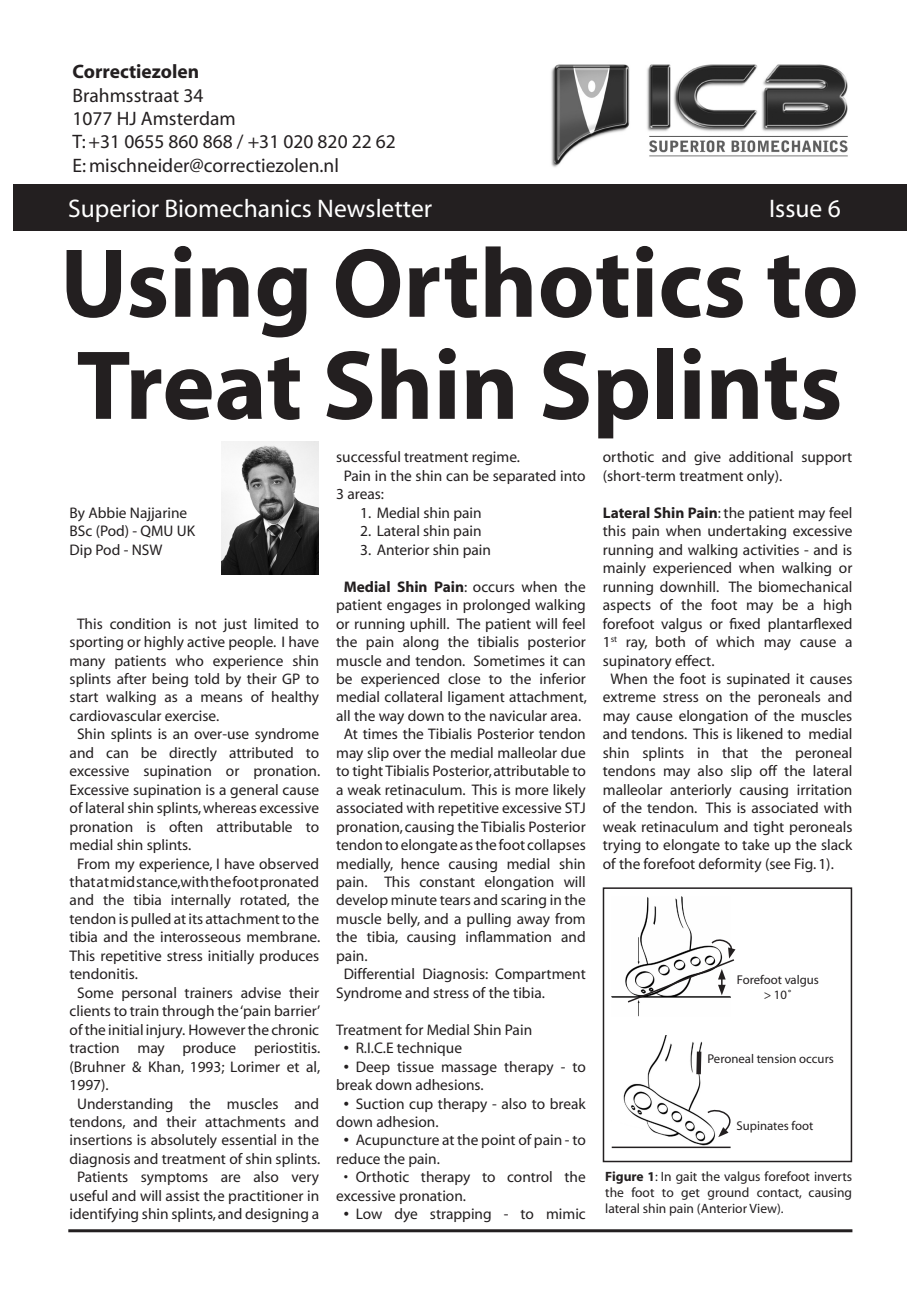
<style>
.page{position:relative;width:919px;height:1289px;background:#fff}
.page>*{position:absolute;margin:0;border:0;box-sizing:border-box;transform-origin:0 0}
.t1{font:700 99px "Myriad";color:#231f20}
.t2{font:25.5px "Myriad";color:#fff}
.t3{font:19.5px "Myriad";color:#231f20}
.t4{font:700 19.5px "Myriad";color:#231f20}
.t5{font:15.3px/18.5px "Myriad";color:#231f20;text-align:justify}
.t6{font:13.5px/16.2px "Myriad";color:#231f20;text-align:justify}
.t7{font:12.75px/15.3px "Myriad";color:#231f20;text-align:center}
.s1{font-weight:700}
</style>
<div class="page">
<hr style="left:68px;top:1229px;width:784px;height:3px;background:#231f20">
<img style="left:222px;top:441px;width:97px;height:133px">
<div style="left:602px;top:887px;width:250px;height:275px;border:2px solid #231f20"></div>
<img style="left:611px;top:896px;width:81px;height:120px">
<svg style="left:626px;top:936px;width:109px;height:67px"></svg>
<img style="left:612px;top:1035px;width:119px;height:114px">
<svg style="left:694px;top:1046px;width:9px;height:32px"></svg>
<hr style="left:611px;top:1146px;width:119px;height:2px;background:#231f20">
<svg style="left:705px;top:1106px;width:26px;height:31px"></svg>
<div style="left:13px;top:184px;width:893px;height:46px;background:#231f20"></div>
<img style="left:551px;top:64px;width:297px;height:103px">
<p class="t4" style="left:73px;top:62px;width:128px">Correctiezolen</p>
<p class="t3" style="left:73px;top:85px;width:132px">Brahmsstraat 34</p>
<p class="t3" style="left:73px;top:109px;width:165px">1077 HJ Amsterdam</p>
<p class="t3" style="left:73px;top:132px;width:325px">T: +31 0655 860 868 / +31 020 820 22 62</p>
<p class="t3" style="left:73px;top:156px;width:268px">E: mischneider@correctiezolen.nl</p>
<p class="t2" style="left:68px;top:196px;width:365px">Superior Biomechanics Newsletter</p>
<p class="t2" style="left:769px;top:196px;width:73px">Issue 6</p>
<p class="t1" style="left:60px;top:232px;width:800px">Using Orthotics to</p>
<p class="t1" style="left:76px;top:334px;width:767px">Treat Shin Splints</p>
<p class="t5" style="left:70px;top:504px;width:119px">By Abbie Najjarine</p>
<p class="t5" style="left:70px;top:522px;width:127px">BSc (Pod) - QMU UK</p>
<p class="t5" style="left:70px;top:541px;width:94px">Dip Pod - NSW</p>
<p class="t5" style="left:70px;top:615px;width:251px;text-indent:8px">This condition is not just limited to sporting or highly active people. I have many patients who experience shin splints after being told by their GP to start walking as a means of healthy cardiovascular exercise.</p>
<p class="t5" style="left:70px;top:725px;width:252px;text-indent:8px">Shin splints is an over-use syndrome and can be directly attributed to excessive supination or pronation.<br>Excessive supination is a general cause of lateral shin splints, whereas excessive pronation is often attributable to medial shin splints.</p>
<p class="t5" style="left:70px;top:854px;width:252px;text-indent:8px">From my experience, I have observed that at mid stance, with the foot pronated and the tibia internally rotated, the tendon is pulled at its attachment to the tibia and the interosseous membrane.<br>This repetitive stress initially produces tendonitis.</p>
<p class="t5" style="left:70px;top:984px;width:252px;text-indent:8px">Some personal trainers advise their clients to train through the ‘pain barrier’ of the initial injury. However the chronic traction may produce periostitis. (Bruhner &amp; Khan, 1993; Lorimer et al, 1997).</p>
<p class="t5" style="left:70px;top:1094px;width:252px;text-align:center">Understanding the muscles and tendons, and their attachments and insertions is absolutely essential in the diagnosis and treatment of shin splints.</p>
<p class="t5" style="left:70px;top:1168px;width:251px;text-align:center">Patients symptoms are also very useful and will assist the practitioner in identifying shin splints, and designing a</p>
<p class="t5" style="left:336px;top:449px;width:185px">successful treatment regime.</p>
<p class="t5" style="left:336px;top:467px;width:251px;text-indent:8px">Pain in the shin can be separated into<br>3 areas:</p>
<p class="t5" style="left:360px;top:504px;width:123px">1. Medial shin pain</p>
<p class="t5" style="left:360px;top:522px;width:123px">2. Lateral shin pain</p>
<p class="t5" style="left:360px;top:541px;width:132px">3. Anterior shin pain</p>
<p class="t5" style="left:336px;top:578px;width:252px;text-align:center"><span class="s1">Medial Shin Pain</span>: occurs when the patient engages in prolonged walking or running uphill. The patient will feel the pain along the tibialis posterior muscle and tendon. Sometimes it can be experienced close to the inferior medial collateral ligament attachment, all the way down to the navicular area.</p>
<p class="t5" style="left:336px;top:725px;width:251px;text-indent:8px">At times the Tibialis Posterior tendon may slip over the medial malleolar due to tight Tibialis Posterior, attributable to a weak retinaculum. This is more likely associated with repetitive excessive STJ pronation, causing the Tibialis Posterior tendon to elongate as the foot collapses medially, hence causing medial shin pain. This constant elongation will develop minute tears and scaring in the muscle belly, and a pulling away from the tibia, causing inflammation and pain.</p>
<p class="t5" style="left:336px;top:965px;width:251px;text-indent:8px">Differential Diagnosis: Compartment<br>Syndrome and stress of the tibia.</p>
<p class="t5" style="left:336px;top:1021px;width:197px">Treatment for Medial Shin Pain</p>
<p class="t5" style="left:344px;top:1039px;width:120px"><span class="s1">•</span> R.I.C.E technique</p>
<p class="t5" style="left:336px;top:1057px;width:251px;text-indent:8px"><span class="s1">•</span> Deep tissue massage therapy - to break down adhesions.</p>
<p class="t5" style="left:336px;top:1094px;width:251px;text-indent:8px"><span class="s1">•</span> Suction cup therapy - also to break down adhesion.</p>
<p class="t5" style="left:336px;top:1131px;width:251px;text-indent:8px"><span class="s1">•</span> Acupuncture at the point of pain - to reduce the pain.</p>
<p class="t5" style="left:336px;top:1168px;width:251px;text-indent:8px">• Orthotic therapy to control the excessive pronation.</p>
<p class="t5" style="left:344px;top:1205px;width:243px"><span class="s1">•</span> Low dye strapping - to mimic</p>
<p class="t5" style="left:602px;top:449px;width:251px">orthotic and give additional support (short-term treatment only).</p>
<p class="t5" style="left:602px;top:504px;width:251px"><span class="s1">Lateral Shin Pain</span>: the patient may feel this pain when undertaking excessive running and walking activities - and is mainly experienced when walking or running downhill. The biomechanical aspects of the foot may be a high forefoot valgus or fixed plantarflexed 1<sup>st</sup> ray, both of which may cause a supinatory effect.</p>
<p class="t5" style="left:602px;top:670px;width:251px;text-indent:8px">When the foot is supinated it causes extreme stress on the peroneals and may cause elongation of the muscles and tendons. This is likened to medial shin splints in that the peroneal tendons may also slip off the lateral malleolar anteriorly causing irritation of the tendon. This is associated with weak retinaculum and tight peroneals trying to elongate to take up the slack of the forefoot deformity (see Fig. 1).</p>
<p class="t7" style="left:736px;top:972px;width:84px">Forefoot valgus &gt; 10˚</p>
<p class="t7" style="left:707px;top:1051px;width:128px">Peroneal tension occurs</p>
<p class="t7" style="left:736px;top:1118px;width:78px">Supinates foot</p>
<p class="t6" style="left:605px;top:1168px;width:248px"><span class="s1">Figure 1</span>: In gait the valgus forefoot inverts the foot to get ground contact, causing lateral shin pain (Anterior View).</p>
</div>
